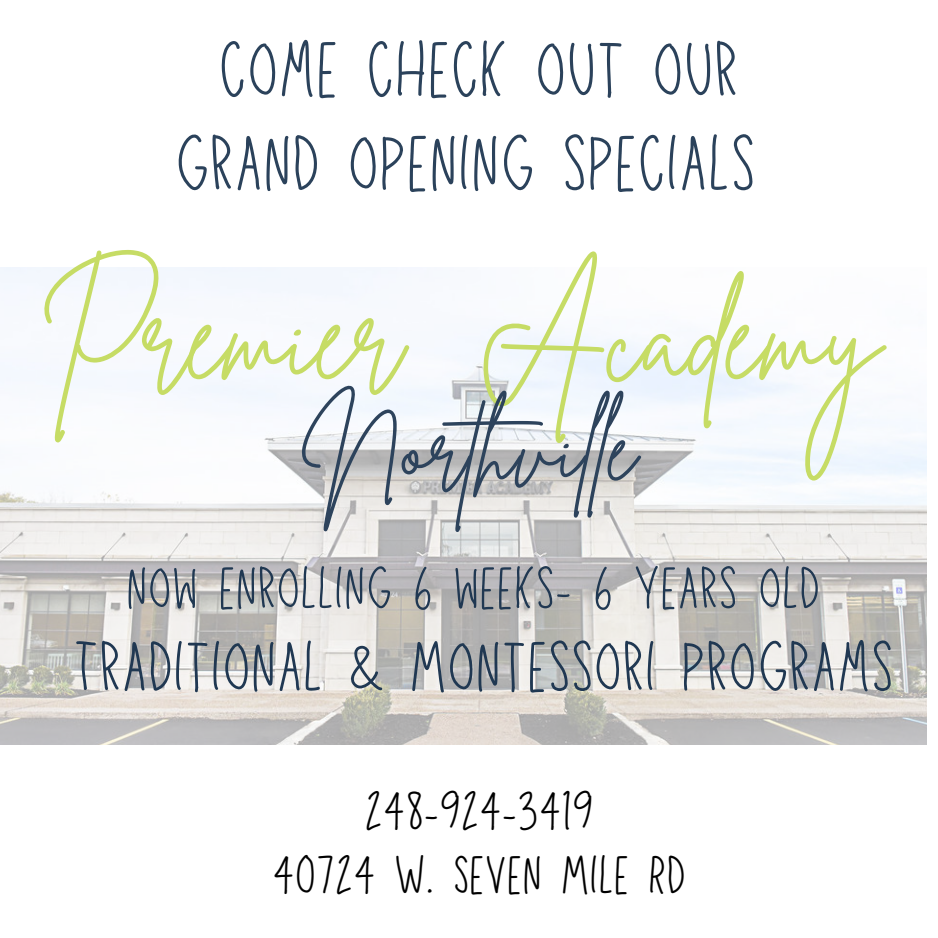
<style>
.page{position:relative;width:938px;height:938px;background:#fff}
.page>*{position:absolute;margin:0;border:0;box-sizing:border-box;transform-origin:0 0}
.t1{font:120.75px "Brittany Signature";color:#c6dc65}
.t2{font:89.75px "Brittany Signature";color:#2d435c}
.t3{font:68px "Louisville";color:#2b425b}
.t4{font:61.25px "Louisville";color:#203852}
.t5{font:51.25px "Louisville";color:#203852}
.t6{font:46.5px "Louisville";color:#000}
</style>
<div class="page">
<img style="left:0;top:268px;width:926px;height:476px">
<p class="t3" style="left:218px;top:32px;width:522px">COME CHECK OUT OUR</p>
<p class="t3" style="left:174px;top:125px;width:583px">GRAND OPENING SPECIALS</p>
<p class="t1" style="left:36px;top:258px;width:845px">Premier Academy</p>
<p class="t2" style="left:302px;top:390px;width:335px">Northvil e</p>
<p class="t5" style="left:126px;top:559px;width:695px">NOW ENROLLING 6 WEEKS- 6 YEARS OLD</p>
<p class="t4" style="left:73px;top:632px;width:821px">TRADITIONAL &amp; MONTESSORI PROGRAMS</p>
<p class="t6" style="left:364px;top:785px;width:230px">248-924-3419</p>
<p class="t6" style="left:272px;top:848px;width:415px">40724 W. SEVEN MILE RD</p>
</div>
